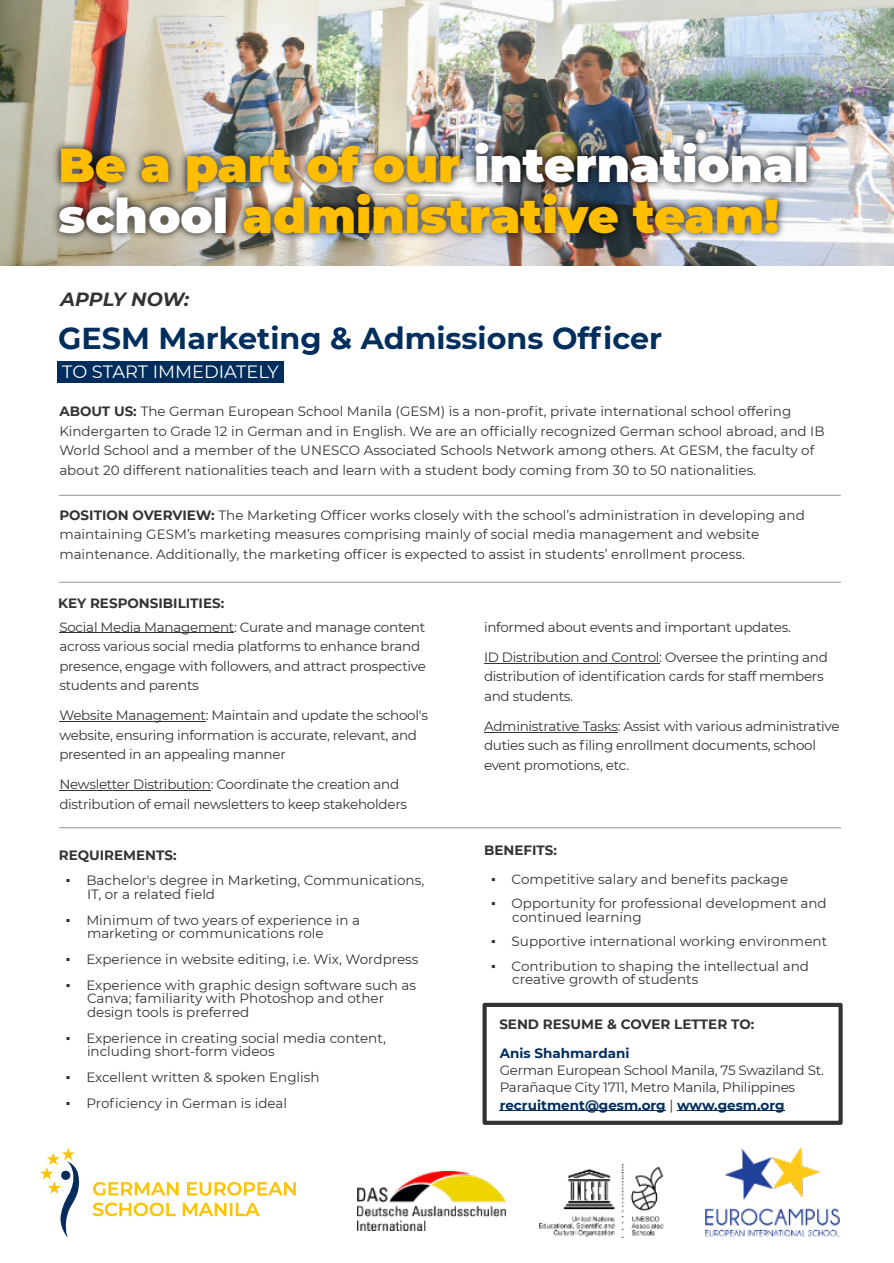
<style>
.page{position:relative;width:894px;height:1263px;background:#fff}
.page>*{position:absolute;margin:0;border:0;box-sizing:border-box;transform-origin:0 0}
.t1{font:900 47.4px/50.6px "Montserrat";color:#ffbe00}
.t2{font:700 30.15px "Montserrat";color:#002e5d}
.t3{font:italic 700 19.05px "Montserrat";letter-spacing:-.01em;color:#333}
.t4{font:17.85px "Montserrat";color:#fff}
.t5{font:13.5px/19.5px "Montserrat";letter-spacing:-.005em;color:#333}
.t6{font:700 13.5px "Montserrat";color:#333}
.t7{font:700 13.5px "Montserrat";color:#002e5d}
.s1{color:#fff}
.s2{font-weight:700}
.s3{font-family:"Arial"}
.s4{font-weight:700;color:#002e5d}
</style>
<div class="page">
<img style="left:539px;top:1165px;width:125px;height:72px">
<img style="left:357px;top:1171px;width:148px;height:59px">
<hr style="left:59px;top:827px;width:781px;height:1px;background:#969696">
<hr style="left:59px;top:582px;width:781px;height:1px;background:#969696">
<hr style="left:59px;top:495px;width:781px;height:1px;background:#969696">
<svg style="left:40px;top:1148px;width:256px;height:89px"></svg>
<img style="left:0;top:0;width:893px;height:265px">
<img style="left:51px;top:135px;width:765px;height:108px">
<img style="left:705px;top:1148px;width:135px;height:89px">
<hr style="left:499px;top:1110px;width:166px;height:1px;background:#002e5d">
<hr style="left:676px;top:1110px;width:108px;height:1px;background:#002e5d">
<hr style="left:59px;top:633px;width:175px;height:1px;background:#333">
<hr style="left:59px;top:721px;width:147px;height:1px;background:#333">
<hr style="left:59px;top:790px;width:152px;height:1px;background:#333">
<hr style="left:484px;top:663px;width:175px;height:1px;background:#333">
<hr style="left:484px;top:732px;width:133px;height:1px;background:#333">
<div style="left:482px;top:1003px;width:360px;height:122px;border:4px solid #333"></div>
<div style="left:58px;top:361px;width:226px;height:21px;background:#002d5c"></div>
<h1 class="t1" style="left:59px;top:140px;width:751px">Be a part of our <span class="s1">international school</span> administrative team!</h1>
<h3 class="t3" style="left:61px;top:288px;width:130px">APPLY NOW:</h3>
<h2 class="t2" style="left:58px;top:320px;width:605px">GESM Marketing &amp; Admissions Officer</h2>
<h3 class="t4" style="left:62px;top:361px;width:218px">TO START IMMEDIATELY</h3>
<p class="t5" style="left:59px;top:402px;width:766px"><span class="s2">ABOUT US:</span> The German European School Manila (GESM) is a non-profit, private international school offering Kindergarten to Grade 12 in German and in English. We are an officially recognized German school abroad, and IB World School and a member of the UNESCO Associated Schools Network among others. At GESM, the faculty of about 20 different nationalities teach and learn with a student body coming from 30 to 50 nationalities.</p>
<p class="t5" style="left:59px;top:505px;width:746px"><span class="s2">POSITION OVERVIEW:</span> The Marketing Officer works closely with the school’s administration in developing and maintaining GESM’s marketing measures comprising mainly of social media management and website maintenance. Additionally, the marketing officer is expected to assist in students’ enrollment process.</p>
<p class="t6" style="left:58px;top:594px;width:167px">KEY RESPONSIBILITIES:</p>
<p class="t5" style="left:59px;top:617px;width:368px">Social Media Management: Curate and manage content across various social media platforms to enhance brand presence, engage with followers, and attract prospective students and parents</p>
<p class="t5" style="left:59px;top:705px;width:370px">Website Management: Maintain and update the school's website, ensuring information is accurate, relevant, and presented in an appealing manner</p>
<p class="t5" style="left:59px;top:774px;width:349px">Newsletter Distribution: Coordinate the creation and distribution of email newsletters to keep stakeholders</p>
<p class="t5" style="left:484px;top:617px;width:308px">informed about events and important updates.</p>
<p class="t5" style="left:484px;top:647px;width:345px">ID Distribution and Control: Oversee the printing and distribution of identification cards for staff members and students.</p>
<p class="t5" style="left:484px;top:716px;width:357px">Administrative Tasks: Assist with various administrative duties such as filing enrollment documents, school event promotions, etc.</p>
<p class="t6" style="left:59px;top:847px;width:119px">REQUIREMENTS:</p>
<p class="t6" style="left:484px;top:842px;width:74px">BENEFITS:</p>
<p class="t5" style="left:87px;top:873px;width:338px;line-height:13.5px;text-indent:-21px"><span class="s3">▪</span> Bachelor's degree in Marketing, Communications,<br>IT, or a related field</p>
<p class="t5" style="left:87px;top:913px;width:274px;line-height:13.5px;text-indent:-21px"><span class="s3">▪</span> Minimum of two years of experience in a marketing or communications role</p>
<p class="t5" style="left:66px;top:949px;width:354px"><span class="s3">▪</span> Experience in website editing, i.e. Wix, Wordpress</p>
<p class="t5" style="left:87px;top:978px;width:330px;line-height:13.5px;text-indent:-21px"><span class="s3">▪</span> Experience with graphic design software such as<br>Canva; familiarity with Photoshop and other design tools is preferred</p>
<p class="t5" style="left:87px;top:1031px;width:300px;line-height:13.5px;text-indent:-21px"><span class="s3">▪</span> Experience in creating social media content, including short-form videos</p>
<p class="t5" style="left:66px;top:1068px;width:255px"><span class="s3">▪</span> Excellent written &amp; spoken English</p>
<p class="t5" style="left:66px;top:1094px;width:223px"><span class="s3">▪</span> Proficiency in German is ideal</p>
<p class="t5" style="left:491px;top:869px;width:299px"><span class="s3">▪</span> Competitive salary and benefits package</p>
<p class="t5" style="left:512px;top:897px;width:316px;line-height:13.5px;text-indent:-21px"><span class="s3">▪</span> Opportunity for professional development and continued learning</p>
<p class="t5" style="left:491px;top:932px;width:337px"><span class="s3">▪</span> Supportive international working environment</p>
<p class="t5" style="left:512px;top:959px;width:298px;line-height:13.5px;text-indent:-21px"><span class="s3">▪</span> Contribution to shaping the intellectual and creative growth of students</p>
<p class="t6" style="left:499px;top:1016px;width:256px">SEND RESUME &amp; COVER LETTER TO:</p>
<p class="t7" style="left:499px;top:1045px;width:131px">Anis Shahmardani</p>
<p class="t5" style="left:499px;top:1062px;width:326px;line-height:17.2px">German European School Manila, 75 Swaziland St.<br>Parañaque City 1711, Metro Manila, Philippines <span class="s4">recruitment@gesm.org</span> | <span class="s4">www.gesm.org</span></p>
</div>
